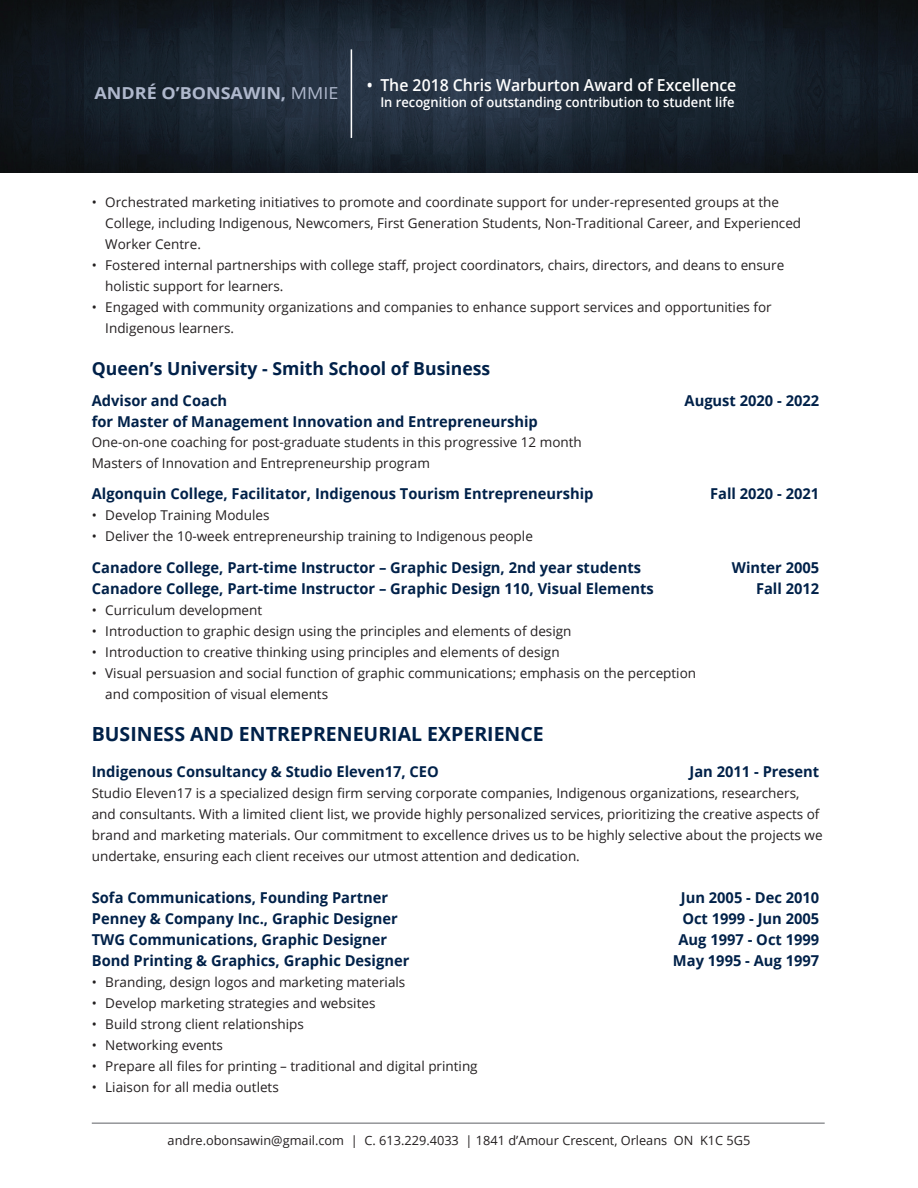
<style>
.page{position:relative;width:918px;height:1188px;background:#fff}
.page>*{position:absolute;margin:0;border:0;box-sizing:border-box;transform-origin:0 0}
.t1{font:700 19.5px "Open Sans";color:#002149}
.t2{font:700 18px "Open Sans";color:#002149}
.t3{font:600 16.5px "Open Sans";color:#fff;scale:.96 1}
.t4{font:700 16.5px "Open Sans";color:#afb8cc;scale:1.09 1}
.t5{font:700 15px "Open Sans";color:#002149}
.t6{font:13.5px/21px "Open Sans";color:#231f20}
.t7{font:600 13.5px "Open Sans";color:#fff;scale:.96 1}
.t8{font:12.75px "Open Sans";color:#231f20}
.s1{font-weight:400}
</style>
<div class="page">
<hr style="left:92px;top:1122px;width:733px;height:2px;background:#939598">
<img style="left:0;top:0;width:918px;height:172px">
<hr style="left:351px;top:49px;width:1px;height:89px;background:#fff">
<p class="t4" style="left:94px;top:81px;width:225px">ANDRÉ O’BONSAWIN, <span class="s1">MMIE</span></p>
<p class="t3" style="left:367px;top:73px;width:386px">• The 2018 Chris Warburton Award of Excellence</p>
<p class="t7" style="left:380px;top:93px;width:370px">In recognition of outstanding contribution to student life</p>
<p class="t6" style="left:105px;top:191px;width:697px;text-indent:-13px">• Orchestrated marketing initiatives to promote and coordinate support for under-represented groups at the<br>College, including Indigenous, Newcomers, First Generation Students, Non-Traditional Career, and Experienced<br>Worker Centre.</p>
<p class="t6" style="left:105px;top:254px;width:681px;text-indent:-13px">• Fostered internal partnerships with college staff, project coordinators, chairs, directors, and deans to ensure holistic support for learners.</p>
<p class="t6" style="left:105px;top:296px;width:668px;text-indent:-13px">• Engaged with community organizations and companies to enhance support services and opportunities for<br>Indigenous learners.</p>
<h2 class="t2" style="left:92px;top:356px;width:400px">Queen’s University - Smith School of Business</h2>
<p class="t5" style="left:92px;top:390px;width:137px">Advisor and Coach</p>
<p class="t5" style="left:685px;top:390px;width:136px">August 2020 - 2022</p>
<p class="t5" style="left:92px;top:411px;width:448px">for Master of Management Innovation and Entrepreneurship</p>
<p class="t6" style="left:92px;top:431px;width:492px">One-on-one coaching for post-graduate students in this progressive 12 month<br>Masters of Innovation and Entrepreneurship program</p>
<p class="t5" style="left:92px;top:483px;width:503px">Algonquin College, Facilitator, Indigenous Tourism Entrepreneurship</p>
<p class="t5" style="left:710px;top:483px;width:111px">Fall 2020 - 2021</p>
<p class="t6" style="left:92px;top:505px;width:179px">• Develop Training Modules</p>
<p class="t6" style="left:92px;top:526px;width:443px">• Deliver the 10-week entrepreneurship training to Indigenous people</p>
<p class="t5" style="left:92px;top:557px;width:551px">Canadore College, Part-time Instructor – Graphic Design, 2nd year students</p>
<p class="t5" style="left:732px;top:557px;width:89px">Winter 2005</p>
<p class="t5" style="left:92px;top:578px;width:563px">Canadore College, Part-time Instructor – Graphic Design 110, Visual Elements</p>
<p class="t5" style="left:756px;top:578px;width:65px">Fall 2012</p>
<p class="t6" style="left:92px;top:599px;width:172px">• Curriculum development</p>
<p class="t6" style="left:92px;top:620px;width:481px">• Introduction to graphic design using the principles and elements of design</p>
<p class="t6" style="left:92px;top:641px;width:469px">• Introduction to creative thinking using principles and elements of design</p>
<p class="t6" style="left:105px;top:662px;width:592px;text-indent:-13px">• Visual persuasion and social function of graphic communications; emphasis on the perception and composition of visual elements</p>
<h1 class="t1" style="left:92px;top:720px;width:453px">BUSINESS AND ENTREPRENEURIAL EXPERIENCE</h1>
<p class="t5" style="left:92px;top:761px;width:349px">Indigenous Consultancy &amp; Studio Eleven17, CEO</p>
<p class="t5" style="left:690px;top:761px;width:131px">Jan 2011 - Present</p>
<p class="t6" style="left:92px;top:782px;width:732px">Studio Eleven17 is a specialized design firm serving corporate companies, Indigenous organizations, researchers, and consultants. With a limited client list, we provide highly personalized services, prioritizing the creative aspects of brand and marketing materials. Our commitment to excellence drives us to be highly selective about the projects we undertake, ensuring each client receives our utmost attention and dedication.</p>
<p class="t5" style="left:92px;top:887px;width:298px">Sofa Communications, Founding Partner</p>
<p class="t5" style="left:681px;top:887px;width:140px">Jun 2005 - Dec 2010</p>
<p class="t5" style="left:92px;top:908px;width:307px">Penney &amp; Company Inc., Graphic Designer</p>
<p class="t5" style="left:682px;top:908px;width:138px">Oct 1999 - Jun 2005</p>
<p class="t5" style="left:92px;top:929px;width:297px">TWG Communications, Graphic Designer</p>
<p class="t5" style="left:678px;top:929px;width:142px">Aug 1997 - Oct 1999</p>
<p class="t5" style="left:92px;top:950px;width:319px">Bond Printing &amp; Graphics, Graphic Designer</p>
<p class="t5" style="left:673px;top:950px;width:148px">May 1995 - Aug 1997</p>
<p class="t6" style="left:92px;top:971px;width:315px">• Branding, design logos and marketing materials</p>
<p class="t6" style="left:92px;top:992px;width:285px">• Develop marketing strategies and websites</p>
<p class="t6" style="left:92px;top:1013px;width:214px">• Build strong client relationships</p>
<p class="t6" style="left:92px;top:1034px;width:133px">• Networking events</p>
<p class="t6" style="left:92px;top:1055px;width:387px">• Prepare all files for printing – traditional and digital printing</p>
<p class="t6" style="left:92px;top:1076px;width:189px">• Liaison for all media outlets</p>
<p class="t8" style="left:168px;top:1131px;width:584px">andre.obonsawin@gmail.com | C. 613.229.4033 | 1841 d’Amour Crescent, Orleans ON K1C 5G5</p>
</div>
